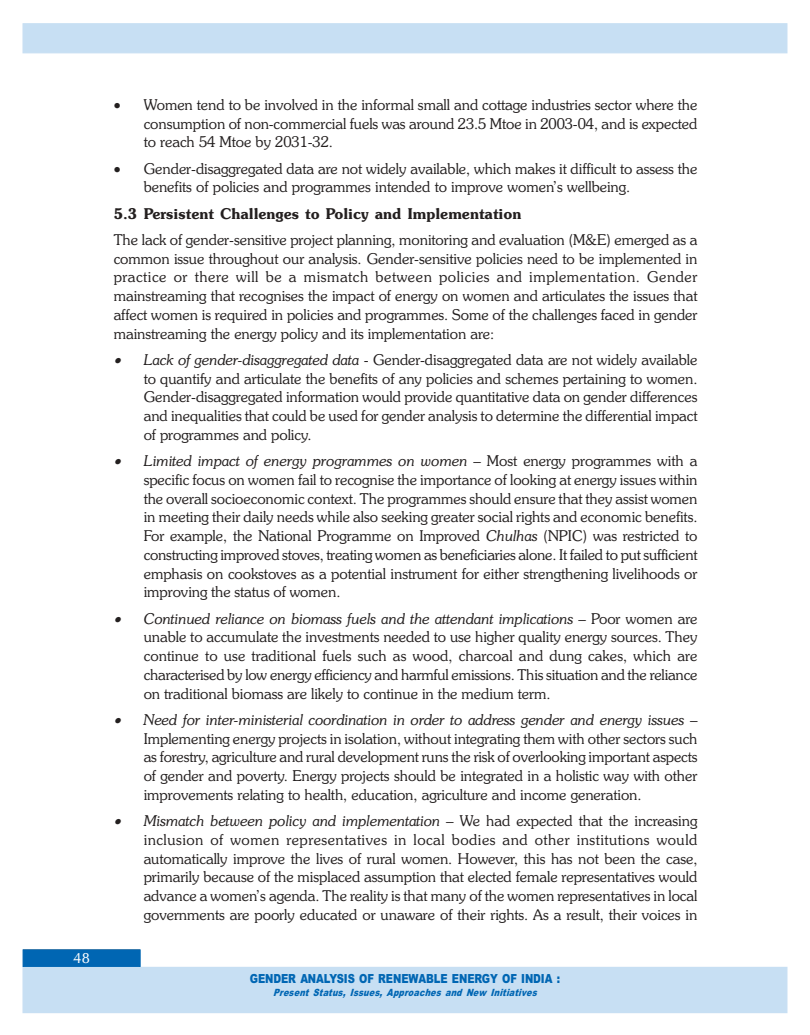
<style>
.page{position:relative;width:810px;height:1035px;background:#fff}
.page>*{position:absolute;margin:0;border:0;box-sizing:border-box;transform-origin:0 0}
.t1{font:15px/18.8px "TT5 C5 BO00";letter-spacing:-.005em;color:#231f1f;text-align:justify}
.t2{font:15px "TT5 C63 O00";letter-spacing:-.005em;color:#231f1f}
.t3{font:15px "TT5 C59 O00";letter-spacing:-.005em;color:#231f1f}
.t4{font:15px "TT5 C4 DO00";color:#fff}
.t5{font:12.5px "TT5 C51 O00";letter-spacing:-.01em;color:#0066b3;scale:.8 1}
.t6{font:10px "TT5 C55 OI00";letter-spacing:.03em;color:#0066b3;scale:.8 1}
.s1{font-family:"TT5 C63 O00"}
.s2{font-family:"TT5 C5 BO00"}
</style>
<div class="page">
<div style="left:22px;top:967px;width:765px;height:46px;background:#c7dff3"></div>
<div style="left:23px;top:949px;width:118px;height:18px;background:#0066b3;border:1px solid #0066b3"></div>
<div style="left:22px;top:23px;width:765px;height:30px;background:#c7dff3"></div>
<p class="t4" style="left:73px;top:952px;width:18px">48</p>
<p class="t1" style="left:144px;top:97px;width:555px;text-indent:-30px">• Women tend to be involved in the informal small and cottage industries sector where the consumption of non-commercial fuels was around 23.5 Mtoe in 2003-04, and is expected to reach 54 Mtoe by 2031-32.</p>
<p class="t1" style="left:144px;top:160px;width:555px;text-indent:-30px">• Gender-disaggregated data are not widely available, which makes it difficult to assess the benefits of policies and programmes intended to improve women’s wellbeing.</p>
<p class="t3" style="left:114px;top:208px;width:409px">5.3 Persistent Challenges to Policy and Implementation</p>
<p class="t1" style="left:114px;top:232px;width:585px">The lack of gender-sensitive project planning, monitoring and evaluation (M&amp;E) emerged as a common issue throughout our analysis. Gender-sensitive policies need to be implemented in practice or there will be a mismatch between policies and implementation. Gender mainstreaming that recognises the impact of energy on women and articulates the issues that affect women is required in policies and programmes. Some of the challenges faced in gender mainstreaming the energy policy and its implementation are:</p>
<p class="t1" style="left:144px;top:352px;width:555px;text-indent:-30px">• <span class="s1">Lack of gender-disaggregated data</span> - Gender-disaggregated data are not widely available to quantify and articulate the benefits of any policies and schemes pertaining to women.<br>Gender-disaggregated information would provide quantitative data on gender differences and inequalities that could be used for gender analysis to determine the differential impact of programmes and policy.</p>
<p class="t2" style="left:114px;top:455px;width:585px">• Limited impact of energy programmes on women <span class="s2">– Most energy programmes with a</span></p>
<p class="t1" style="left:144px;top:472px;width:555px">specific focus on women fail to recognise the importance of looking at energy issues within the overall socioeconomic context. The programmes should ensure that they assist women in meeting their daily needs while also seeking greater social rights and economic benefits.<br>For example, the National Programme on Improved <span class="s1">Chulhas</span> (NPIC) was restricted to constructing improved stoves, treating women as beneficiaries alone. It failed to put sufficient emphasis on cookstoves as a potential instrument for either strengthening livelihoods or improving the status of women.</p>
<p class="t2" style="left:114px;top:613px;width:585px">• Continued reliance on biomass fuels and the attendant implications <span class="s2">– Poor women are</span></p>
<p class="t1" style="left:144px;top:629px;width:555px">unable to accumulate the investments needed to use higher quality energy sources. They continue to use traditional fuels such as wood, charcoal and dung cakes, which are characterised by low energy efficiency and harmful emissions. This situation and the reliance on traditional biomass are likely to continue in the medium term.</p>
<p class="t2" style="left:114px;top:714px;width:585px">• Need for inter-ministerial coordination in order to address gender and energy issues <span class="s2">–</span></p>
<p class="t1" style="left:144px;top:730px;width:555px">Implementing energy projects in isolation, without integrating them with other sectors such as forestry, agriculture and rural development runs the risk of overlooking important aspects of gender and poverty. Energy projects should be integrated in a holistic way with other improvements relating to health, education, agriculture and income generation.</p>
<p class="t2" style="left:114px;top:815px;width:585px">• Mismatch between policy and implementation – <span class="s2">We had expected that the increasing</span></p>
<p class="t1" style="left:144px;top:832px;width:555px">inclusion of women representatives in local bodies and other institutions would automatically improve the lives of rural women. However, this has not been the case, primarily because of the misplaced assumption that elected female representatives would advance a women’s agenda. The reality is that many of the women representatives in local governments are poorly educated or unaware of their rights. As a result, their voices in</p>
<p class="t5" style="left:250px;top:974px;width:389px">GENDER ANALYSIS OF RENEWABLE ENERGY OF INDIA :</p>
<p class="t6" style="left:273px;top:988px;width:331px">Present Status, Issues, Approaches and New Initiatives</p>
</div>
